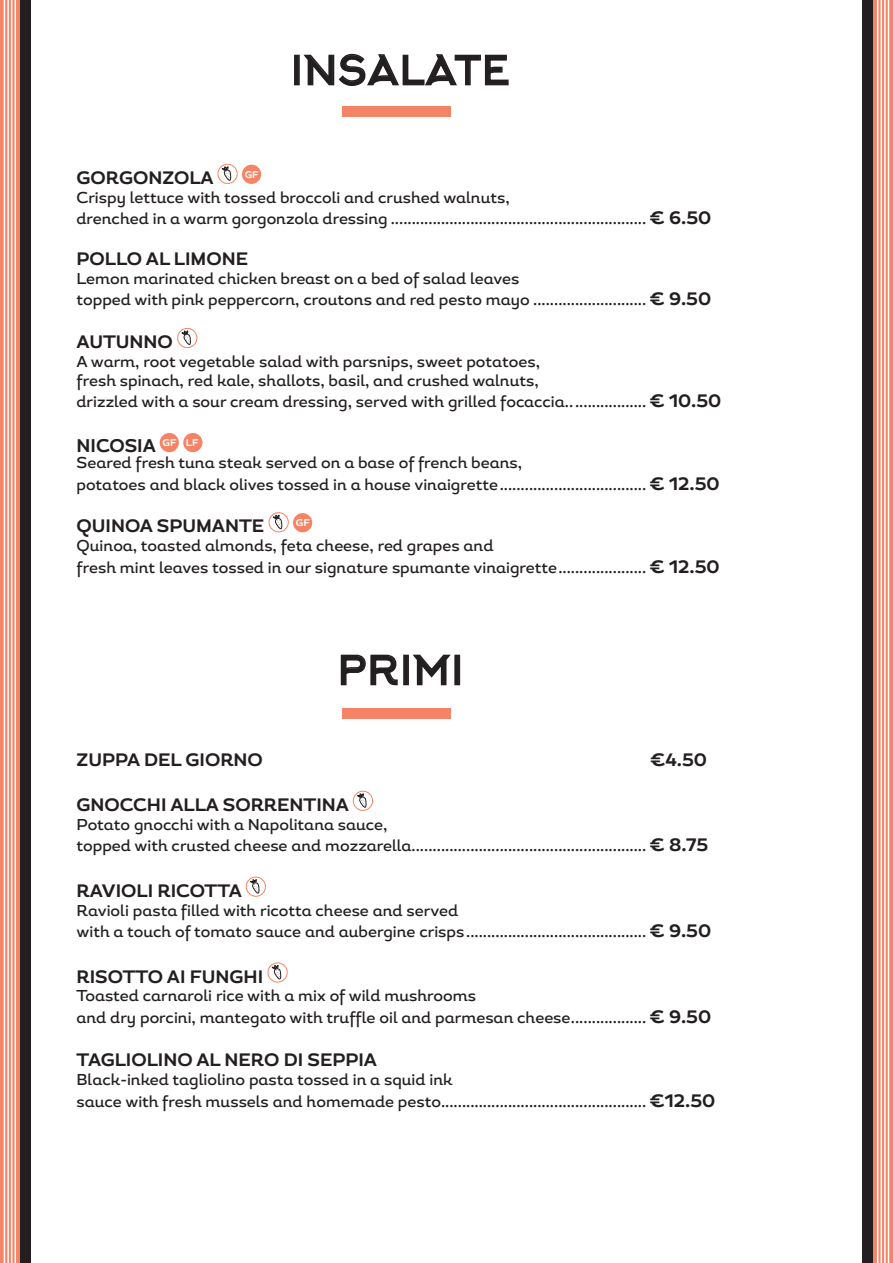
<style>
.page{position:relative;width:893px;height:1263px;background:#fff}
.page>*{position:absolute;margin:0;border:0;box-sizing:border-box;transform-origin:0 0}
.t1{font:39px "Arkhip";color:#231f20}
.t2{font:700 18.3px "Magallanes";color:#231f20}
.t3{font:700 18px "Magallanes";color:#231f20}
.t4{font:500 15.75px "Magallanes";color:#231f20}
.t5{font:700 9.75px "Magallanes";color:#fff}
.s1{font-weight:700;font-size:18px}
</style>
<div class="page">
<div style="left:11px;top:0;width:20px;height:1263px;background:#231f20"></div>
<svg style="left:0;top:0;width:20px;height:1263px;fill:#f48465"></svg>
<hr style="left:4px;top:0;width:1px;height:1263px;background:#fff">
<hr style="left:7px;top:0;width:2px;height:1263px;background:#fff">
<hr style="left:11px;top:0;width:1px;height:1263px;background:#fff">
<hr style="left:15px;top:0;width:1px;height:1263px;background:#fff">
<div style="left:862px;top:0;width:20px;height:1263px;background:#231f20"></div>
<svg style="left:873px;top:0;width:20px;height:1263px;fill:#f48465"></svg>
<hr style="left:888px;top:0;width:1px;height:1263px;background:#fff">
<hr style="left:884px;top:0;width:2px;height:1263px;background:#fff">
<hr style="left:880px;top:0;width:2px;height:1263px;background:#fff">
<hr style="left:877px;top:0;width:1px;height:1263px;background:#fff">
<div style="left:294px;top:55px;width:6px;height:30px;border:2px solid #231f20"></div>
<svg style="left:303px;top:53px;width:206px;height:33px"></svg>
<div style="left:217px;top:164px;width:21px;height:20px;border:1px solid #f48465;border-radius:50%"></div>
<svg style="left:222px;top:166px;width:11px;height:15px"></svg>
<div style="left:242px;top:165px;width:19px;height:19px;background:#f48465;border-radius:50%"></div>
<div style="left:177px;top:328px;width:20px;height:20px;border:1px solid #f48465;border-radius:50%"></div>
<svg style="left:181px;top:330px;width:11px;height:15px"></svg>
<div style="left:160px;top:433px;width:19px;height:19px;background:#f48465;border-radius:50%"></div>
<div style="left:183px;top:433px;width:19px;height:19px;background:#f48465;border-radius:50%"></div>
<div style="left:269px;top:512px;width:20px;height:20px;border:1px solid #f48465;border-radius:50%"></div>
<svg style="left:273px;top:515px;width:10px;height:14px"></svg>
<div style="left:293px;top:513px;width:19px;height:19px;background:#f48465;border-radius:50%"></div>
<div style="left:342px;top:106px;width:108px;height:11px;background:#f48465"></div>
<svg style="left:340px;top:654px;width:58px;height:32px"></svg>
<div style="left:403px;top:655px;width:6px;height:30px;border:2px solid #231f20"></div>
<svg style="left:412px;top:654px;width:39px;height:32px"></svg>
<div style="left:454px;top:655px;width:6px;height:30px;border:2px solid #231f20"></div>
<div style="left:353px;top:791px;width:20px;height:20px;border:1px solid #f48465;border-radius:50%"></div>
<svg style="left:357px;top:793px;width:11px;height:15px"></svg>
<div style="left:246px;top:876px;width:20px;height:21px;border:1px solid #f48465;border-radius:50%"></div>
<svg style="left:250px;top:879px;width:10px;height:15px"></svg>
<div style="left:267px;top:962px;width:21px;height:20px;border:1px solid #f48465;border-radius:50%"></div>
<svg style="left:272px;top:965px;width:10px;height:14px"></svg>
<div style="left:342px;top:708px;width:108px;height:11px;background:#f48465"></div>
<p class="t1" style="left:291px;top:48px;width:221px">INSALATE</p>
<p class="t3" style="left:77px;top:166px;width:139px">GORGONZOLA</p>
<p class="t5" style="left:245px;top:168px;width:15px">GF</p>
<p class="t4" style="left:77px;top:187px;width:435px">Crispy lettuce with tossed broccoli and crushed walnuts,</p>
<p class="t4" style="left:77px;top:209px;width:636px">drenched in a warm gorgonzola dressing ............................................................. <span class="s1">€ 6.50</span></p>
<p class="t3" style="left:77px;top:247px;width:173px">POLLO AL LIMONE</p>
<p class="t4" style="left:77px;top:268px;width:444px">Lemon marinated chicken breast on a bed of salad leaves</p>
<p class="t4" style="left:77px;top:290px;width:636px">topped with pink peppercorn, croutons and red pesto mayo ........................... <span class="s1">€ 9.50</span></p>
<p class="t3" style="left:77px;top:330px;width:98px">AUTUNNO</p>
<p class="t4" style="left:77px;top:352px;width:465px">A warm, root vegetable salad with parsnips, sweet potatoes,</p>
<p class="t4" style="left:77px;top:370px;width:464px">fresh spinach, red kale, shallots, basil, and crushed walnuts,</p>
<p class="t4" style="left:77px;top:392px;width:646px">drizzled with a sour cream dressing, served with grilled focaccia................... <span class="s1">€ 10.50</span></p>
<p class="t2" style="left:77px;top:434px;width:81px">NICOSIA</p>
<p class="t5" style="left:162px;top:437px;width:15px">GF</p>
<p class="t5" style="left:186px;top:437px;width:14px">LF</p>
<p class="t4" style="left:77px;top:453px;width:447px">Seared fresh tuna steak served on a base of french beans,</p>
<p class="t4" style="left:77px;top:474px;width:645px">potatoes and black olives tossed in a house vinaigrette................................... <span class="s1">€ 12.50</span></p>
<p class="t3" style="left:77px;top:515px;width:189px">QUINOA SPUMANTE</p>
<p class="t5" style="left:296px;top:517px;width:15px">GF</p>
<p class="t4" style="left:77px;top:536px;width:418px">Quinoa, toasted almonds, feta cheese, red grapes and</p>
<p class="t4" style="left:77px;top:557px;width:645px">fresh mint leaves tossed in our signature spumante vinaigrette..................... <span class="s1">€ 12.50</span></p>
<p class="t1" style="left:337px;top:648px;width:128px">PRIMI</p>
<p class="t3" style="left:77px;top:748px;width:188px">ZUPPA DEL GIORNO</p>
<p class="t3" style="left:650px;top:748px;width:58px">€4.50</p>
<p class="t3" style="left:77px;top:793px;width:274px">GNOCCHI ALLA SORRENTINA</p>
<p class="t4" style="left:77px;top:814px;width:312px">Potato gnocchi with a Napolitana sauce,</p>
<p class="t4" style="left:77px;top:836px;width:633px">topped with crusted cheese and mozzarella........................................................ <span class="s1">€ 8.75</span></p>
<p class="t3" style="left:77px;top:879px;width:167px">RAVIOLI RICOTTA</p>
<p class="t4" style="left:77px;top:900px;width:383px">Ravioli pasta filled with ricotta cheese and served</p>
<p class="t4" style="left:77px;top:922px;width:636px">with a touch of tomato sauce and aubergine crisps........................................... <span class="s1">€ 9.50</span></p>
<p class="t3" style="left:77px;top:965px;width:188px">RISOTTO AI FUNGHI</p>
<p class="t4" style="left:77px;top:986px;width:401px">Toasted carnaroli rice with a mix of wild mushrooms</p>
<p class="t4" style="left:77px;top:1008px;width:636px">and dry porcini, mantegato with truffle oil and parmesan cheese.................. <span class="s1">€ 9.50</span></p>
<p class="t3" style="left:77px;top:1048px;width:302px">TAGLIOLINO AL NERO DI SEPPIA</p>
<p class="t4" style="left:77px;top:1070px;width:378px">Black-inked tagliolino pasta tossed in a squid ink</p>
<p class="t4" style="left:77px;top:1091px;width:640px">sauce with fresh mussels and homemade pesto................................................. <span class="s1">€12.50</span></p>
</div>
